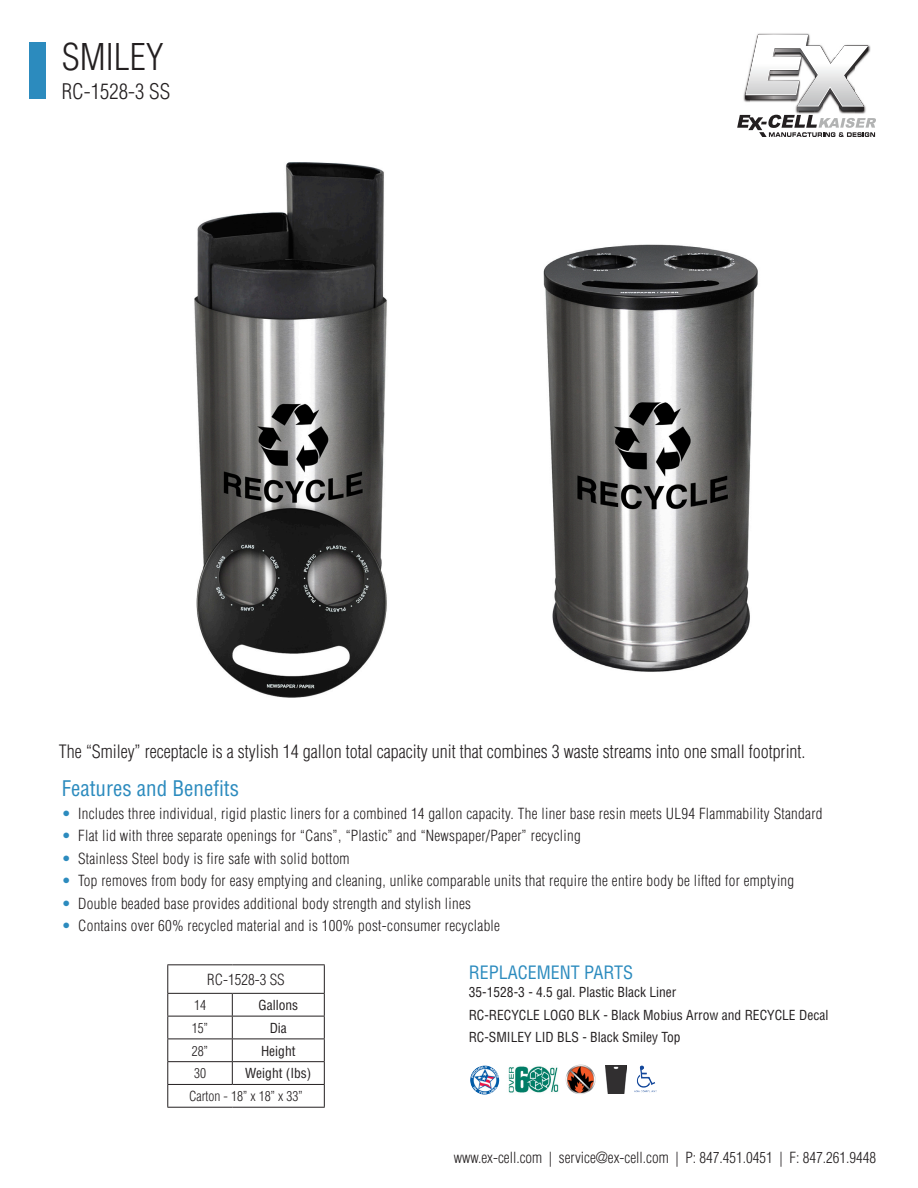
<style>
.page{position:relative;width:918px;height:1188px;background:#fff}
.page>*{position:absolute;margin:0;border:0;box-sizing:border-box;transform-origin:0 0}
.Product_Heading{font:300 condensed 36px "Helvetica";color:#231f20}
.Featured_Benefits{font:condensed 21px "Helvetica";color:#2c8bbe}
.Product_Heading-2{font:300 condensed 21px "Helvetica";color:#231f20}
.t1{font:300 condensed 18px "Helvetica";color:#231f20}
.Subheading{font:condensed 18px "Helvetica";color:#2c8bbe}
.t2{font:300 condensed 15px "Helvetica";letter-spacing:.02em;color:#231f20}
.t3{font:300 condensed 15px "Helvetica";color:#231f20}
.Replacement_Part_tex{font:condensed 13.5px "Helvetica";color:#231f20}
.t4{font:300 condensed 13.5px "Helvetica";color:#231f20}
.s1{color:#2c8bbe}
</style>
<div class="page">
<img style="left:194px;top:162px;width:193px;height:536px">
<svg style="left:737px;top:34px;width:139px;height:103px"></svg>
<hr style="left:167px;top:964px;width:65px;height:1px;background:#231f20">
<hr style="left:232px;top:964px;width:93px;height:1px;background:#231f20">
<hr style="left:167px;top:993px;width:65px;height:1px;background:#231f20">
<hr style="left:232px;top:993px;width:93px;height:1px;background:#231f20">
<hr style="left:167px;top:1016px;width:65px;height:1px;background:#231f20">
<hr style="left:232px;top:1016px;width:93px;height:1px;background:#231f20">
<hr style="left:167px;top:1039px;width:65px;height:1px;background:#231f20">
<hr style="left:232px;top:1039px;width:93px;height:1px;background:#231f20">
<hr style="left:167px;top:1061px;width:65px;height:1px;background:#231f20">
<hr style="left:232px;top:1061px;width:93px;height:1px;background:#231f20">
<svg style="left:232px;top:994px;width:1px;height:90px"></svg>
<hr style="left:167px;top:1084px;width:65px;height:1px;background:#231f20">
<svg style="left:167px;top:965px;width:1px;height:142px"></svg>
<hr style="left:232px;top:1084px;width:93px;height:1px;background:#231f20">
<svg style="left:324px;top:965px;width:1px;height:142px"></svg>
<hr style="left:167px;top:1107px;width:65px;height:1px;background:#231f20">
<hr style="left:232px;top:1107px;width:93px;height:1px;background:#231f20">
<div style="left:29px;top:42px;width:17px;height:57px;background:#2c8bbe"></div>
<img style="left:543px;top:244px;width:215px;height:428px">
<img style="left:634px;top:1066px;width:23px;height:26px">
<img style="left:566px;top:1064px;width:29px;height:30px">
<img style="left:470px;top:1066px;width:29px;height:29px">
<img style="left:508px;top:1066px;width:51px;height:27px">
<img style="left:605px;top:1066px;width:21px;height:27px">
<p class="Product_Heading" style="left:62px;top:35px;width:103px">SMILEY</p>
<p class="Product_Heading-2" style="left:62px;top:78px;width:110px">RC-1528-3 SS</p>
<p class="t1" style="left:59px;top:740px;width:748px">The “Smiley” receptacle is a stylish 14 gallon total capacity unit that combines 3 waste streams into one small footprint.</p>
<p class="Featured_Benefits" style="left:62px;top:776px;width:179px">Features and Benefits</p>
<p class="t2" style="left:62px;top:804px;width:762px"><span class="s1">•</span> Includes three individual, rigid plastic liners for a combined 14 gallon capacity. The liner base resin meets UL94 Flammability Standard</p>
<p class="t2" style="left:62px;top:827px;width:521px"><span class="s1">•</span> Flat lid with three separate openings for “Cans”, “Plastic” and “Newspaper/Paper” recycling</p>
<p class="t2" style="left:62px;top:849px;width:289px"><span class="s1">•</span> Stainless Steel body is fire safe with solid bottom</p>
<p class="t2" style="left:62px;top:872px;width:734px"><span class="s1">•</span> Top removes from body for easy emptying and cleaning, unlike comparable units that require the entire body be lifted for emptying</p>
<p class="t2" style="left:62px;top:894px;width:411px"><span class="s1">•</span> Double beaded base provides additional body strength and stylish lines</p>
<p class="t2" style="left:62px;top:917px;width:440px"><span class="s1">•</span> Contains over 60% recycled material and is 100% post-consumer recyclable</p>
<p class="t2" style="left:207px;top:970px;width:79px">RC-1528-3 SS</p>
<p class="t4" style="left:194px;top:997px;width:13px">14</p>
<p class="Replacement_Part_tex" style="left:258px;top:997px;width:41px">Gallons</p>
<p class="t4" style="left:192px;top:1020px;width:18px">15”</p>
<p class="Replacement_Part_tex" style="left:270px;top:1020px;width:19px">Dia</p>
<p class="t4" style="left:192px;top:1042px;width:18px">28”</p>
<p class="Replacement_Part_tex" style="left:261px;top:1042px;width:36px">Height</p>
<p class="t4" style="left:194px;top:1065px;width:13px">30</p>
<p class="Replacement_Part_tex" style="left:245px;top:1065px;width:68px">Weight (Ibs)</p>
<p class="t4" style="left:189px;top:1088px;width:115px">Carton - 18” x 18” x 33”</p>
<p class="Subheading" style="left:469px;top:961px;width:166px">REPLACEMENT PARTS</p>
<p class="Replacement_Part_tex" style="left:469px;top:984px;width:209px">35-1528-3 - 4.5 gal. Plastic Black Liner</p>
<p class="Replacement_Part_tex" style="left:469px;top:1006px;width:361px">RC-RECYCLE LOGO BLK - Black Mobius Arrow and RECYCLE Decal</p>
<p class="Replacement_Part_tex" style="left:469px;top:1029px;width:214px">RC-SMILEY LID BLS - Black Smiley Top</p>
<p class="t3" style="left:454px;top:1149px;width:424px">www.ex-cell.com | service@ex-cell.com | P: 847.451.0451 | F: 847.261.9448</p>
</div>
